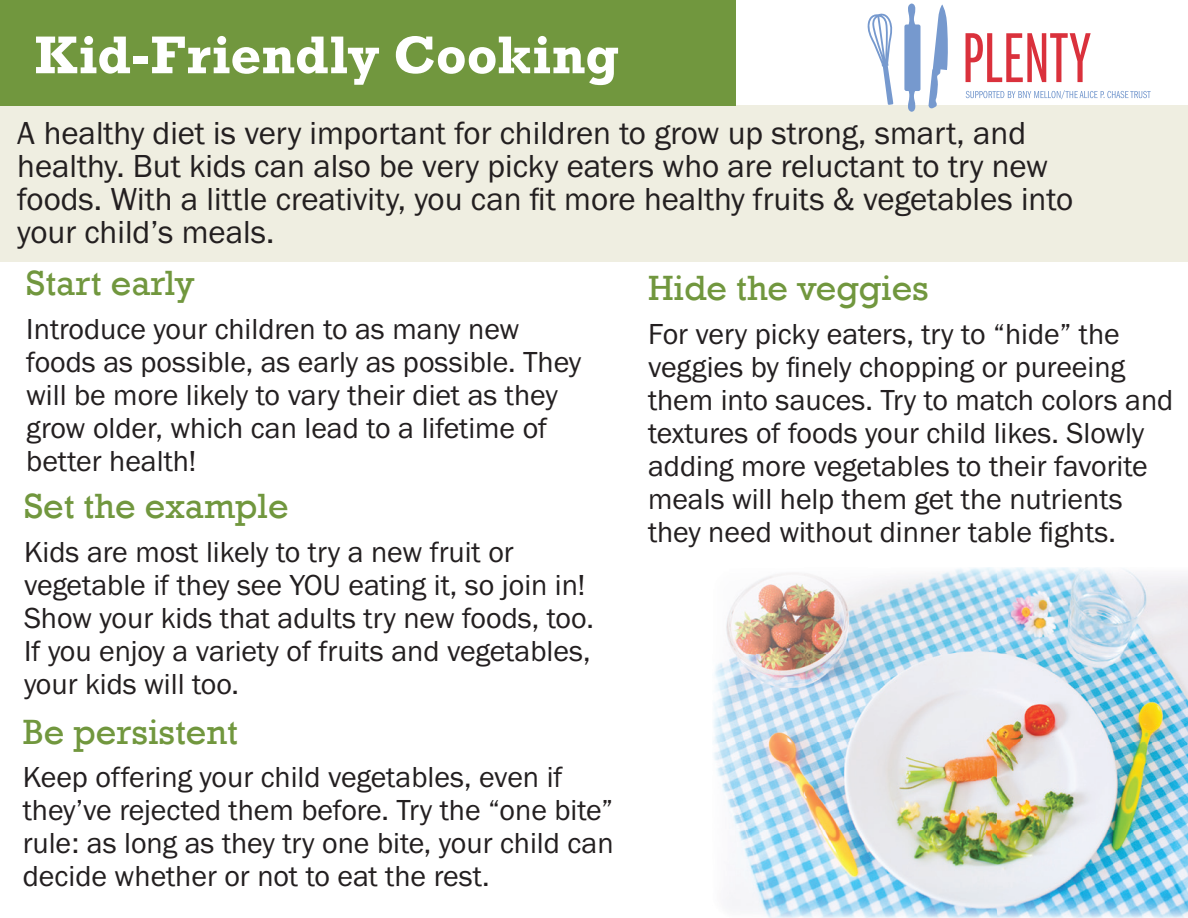
<style>
.page{position:relative;width:1188px;height:918px;background:#fff}
.page>*{position:absolute;margin:0;border:0;box-sizing:border-box;transform-origin:0 0}
.t1{font:700 54px "Rockwell";color:#fff}
.t2{font:36px "Rockwell";color:#71973e}
.t3{font:33px/33px "Franklin Gothic URW Boo";color:#231f20}
.t4{font:30px/33px "Franklin Gothic URW Boo";color:#231f20}
</style>
<div class="page">
<div style="left:0;top:105px;width:1188px;height:157px;background:#efeee1"></div>
<div style="left:0;top:0;width:735px;height:105px;background:#71973e"></div>
<svg style="left:868px;top:13px;width:25px;height:92px"></svg>
<svg style="left:904px;top:4px;width:17px;height:108px"></svg>
<svg style="left:929px;top:5px;width:19px;height:104px"></svg>
<svg style="left:966px;top:33px;width:125px;height:49px"></svg>
<svg style="left:966px;top:90px;width:185px;height:9px"></svg>
<img style="left:713px;top:567px;width:475px;height:351px">
<h1 class="t1" style="left:35px;top:22px;width:586px">Kid-Friendly Cooking</h1>
<p class="t3" style="left:17px;top:116px;width:1058px">A healthy diet is very important for children to grow up strong, smart, and healthy. But kids can also be very picky eaters who are reluctant to try new foods. With a little creativity, you can fit more healthy fruits &amp; vegetables into your child’s meals.</p>
<p class="t2" style="left:26px;top:262px;width:170px">Start early</p>
<p class="t4" style="left:26px;top:312px;width:556px">Introduce your children to as many new foods as possible, as early as possible. They will be more likely to vary their diet as they grow older, which can lead to a lifetime of better health!</p>
<p class="t2" style="left:648px;top:267px;width:282px">Hide the veggies</p>
<p class="t4" style="left:648px;top:317px;width:527px">For very picky eaters, try to “hide” the veggies by finely chopping or pureeing them into sauces. Try to match colors and textures of foods your child likes. Slowly adding more vegetables to their favorite meals will help them get the nutrients they need without dinner table fights.</p>
<p class="t2" style="left:24px;top:485px;width:266px">Set the example</p>
<p class="t4" style="left:24px;top:535px;width:571px">Kids are most likely to try a new fruit or vegetable if they see YOU eating it, so join in!<br>Show your kids that adults try new foods, too.<br>If you enjoy a variety of fruits and vegetables, your kids will too.</p>
<p class="t2" style="left:23px;top:711px;width:217px">Be persistent</p>
<p class="t4" style="left:23px;top:760px;width:592px">Keep offering your child vegetables, even if they’ve rejected them before. Try the “one bite” rule: as long as they try one bite, your child can decide whether or not to eat the rest.</p>
</div>
